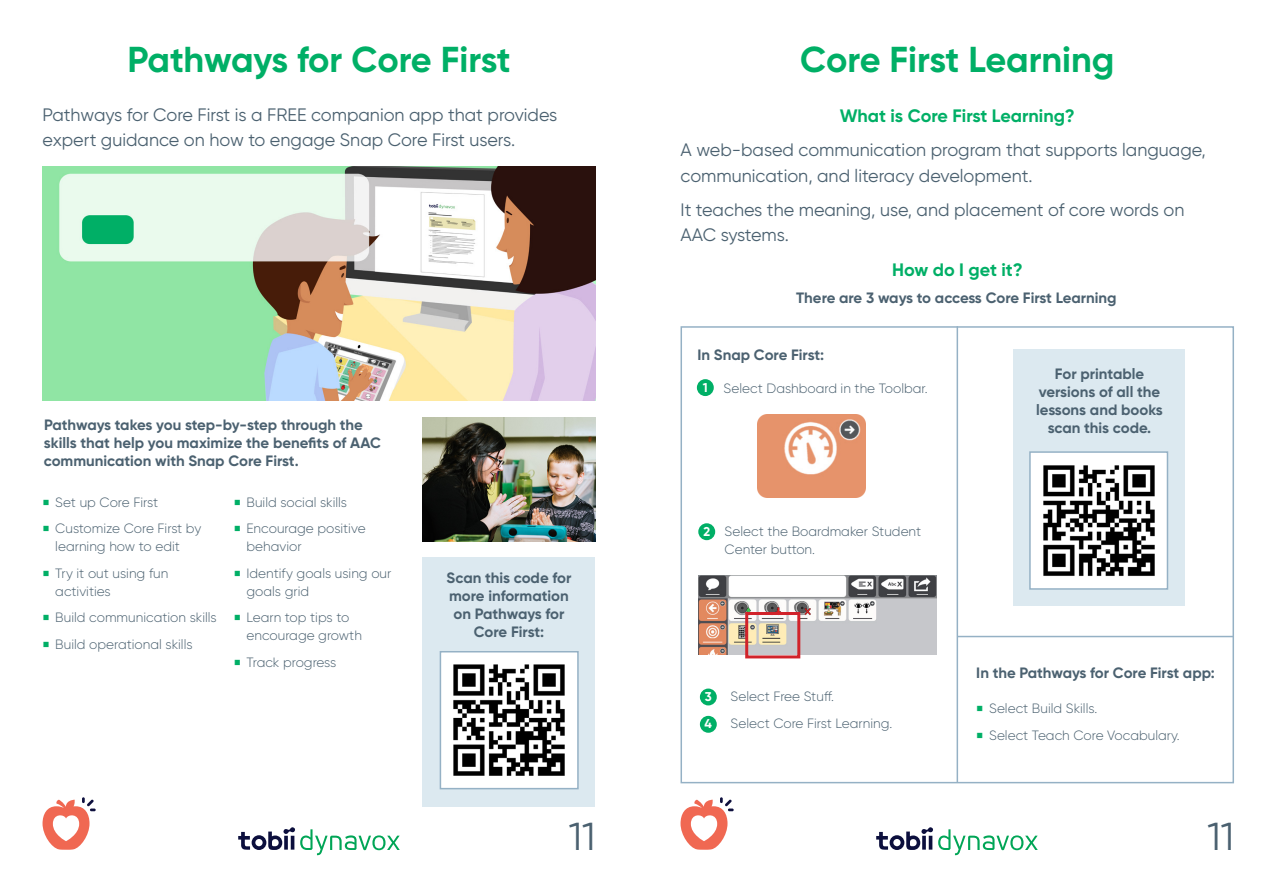
<style>
.page{position:relative;width:1276px;height:893px;background:#fff}
.page>*{position:absolute;margin:0;border:0;box-sizing:border-box;transform-origin:0 0}
.Page_Number{font:39px "Gilroy";color:#4b6170}
.Title_1{font:700 36px "Gilroy";letter-spacing:-.005em;color:#00af66}
.Callout_1{font:18px/25.5px "Gilroy";color:#4b6170}
.Subhead_1{font:700 18px "Gilroy";color:#00af66}
.Subhead_2{font:700 15px/18px "Gilroy";color:#4b6170;text-align:center}
.Paragraph_1{font:300 13.5px/18px "Gilroy";color:#4b6170}
.Paragraph_1-2{font:300 13.5px "Gilroy";letter-spacing:-.02em;color:#4b6170}
.t1{font:700 12.75px "Gilroy";color:#fff}
.s1{font-family:"Minion Pro";font-weight:700;font-size:18px;color:#00af66}
</style>
<div class="page">
<svg style="left:238px;top:827px;width:162px;height:28px"></svg>
<svg style="left:43px;top:797px;width:53px;height:53px"></svg>
<svg style="left:876px;top:827px;width:161px;height:28px"></svg>
<svg style="left:680px;top:797px;width:53px;height:53px"></svg>
<div style="left:422px;top:557px;width:173px;height:249px;background:#dce9f0"></div>
<div style="left:1013px;top:349px;width:172px;height:257px;background:#dce9f0"></div>
<div style="left:697px;top:379px;width:17px;height:17px;background:#00af66;border-radius:50%"></div>
<div style="left:698px;top:523px;width:17px;height:17px;background:#00af66;border-radius:50%"></div>
<div style="left:700px;top:688px;width:17px;height:17px;background:#00af66;border-radius:50%"></div>
<div style="left:700px;top:716px;width:17px;height:17px;background:#00af66;border-radius:50%"></div>
<hr style="left:956px;top:326px;width:2px;height:457px;background:#95b1c5">
<hr style="left:957px;top:636px;width:276px;height:1px;background:#95b1c5">
<div style="left:680px;top:326px;width:554px;height:457px;border:2px solid #95b1c5"></div>
<img style="left:443px;top:654px;width:133px;height:132px">
<div style="left:440px;top:651px;width:139px;height:138px;border:2px solid #95b1c5"></div>
<img style="left:1032px;top:454px;width:133px;height:133px">
<div style="left:1029px;top:451px;width:139px;height:139px;border:2px solid #95b1c5"></div>
<img style="left:422px;top:417px;width:173px;height:125px">
<img style="left:698px;top:576px;width:239px;height:78px">
<div style="left:745px;top:612px;width:55px;height:46px;border:3px solid #d1232a"></div>
<img style="left:757px;top:415px;width:108px;height:83px">
<img style="left:43px;top:166px;width:552px;height:234px">
<p class="Title_1" style="left:127px;top:37px;width:385px">Pathways for Core First</p>
<p class="Title_1" style="left:800px;top:37px;width:316px">Core First Learning</p>
<p class="Callout_1" style="left:43px;top:101px;width:516px">Pathways for Core First is a FREE companion app that provides expert guidance on how to engage Snap Core First users.</p>
<p class="Subhead_1" style="left:840px;top:105px;width:236px">What is Core First Learning?</p>
<p class="Callout_1" style="left:680px;top:137px;width:527px">A web-based communication program that supports language, communication, and literacy development.</p>
<p class="Callout_1" style="left:680px;top:196px;width:505px">It teaches the meaning, use, and placement of core words on<br>AAC systems.</p>
<p class="Subhead_1" style="left:892px;top:259px;width:132px">How do I get it?</p>
<p class="Subhead_2" style="left:796px;top:288px;width:322px">There are 3 ways to access Core First Learning</p>
<p class="Subhead_2" style="left:44px;top:416px;width:338px;text-align:left">Pathways takes you step-by-step through the skills that help you maximize the benefits of AAC communication with Snap Core First.</p>
<p class="Paragraph_1" style="left:43px;top:493px;width:117px"><span class="s1">■</span> Set up Core First</p>
<p class="Paragraph_1" style="left:55px;top:519px;width:147px;text-indent:-13px"><span class="s1">■</span> Customize Core First by learning how to edit</p>
<p class="Paragraph_1" style="left:55px;top:564px;width:115px;text-indent:-13px"><span class="s1">■</span> Try it out using fun activities</p>
<p class="Paragraph_1" style="left:43px;top:608px;width:176px"><span class="s1">■</span> Build communication skills</p>
<p class="Paragraph_1" style="left:43px;top:635px;width:152px"><span class="s1">■</span> Build operational skills</p>
<p class="Paragraph_1" style="left:234px;top:493px;width:115px"><span class="s1">■</span> Build social skills</p>
<p class="Paragraph_1" style="left:246px;top:519px;width:121px;text-indent:-13px"><span class="s1">■</span> Encourage positive behavior</p>
<p class="Paragraph_1" style="left:246px;top:564px;width:147px;text-indent:-13px"><span class="s1">■</span> Identify goals using our goals grid</p>
<p class="Paragraph_1" style="left:246px;top:608px;width:117px;text-indent:-13px"><span class="s1">■</span> Learn top tips to encourage growth</p>
<p class="Paragraph_1-2" style="left:234px;top:654px;width:104px"><span class="s1">■</span> Track progress</p>
<p class="Subhead_2" style="left:446px;top:569px;width:126px">Scan this code for more information on Pathways for<br>Core First:</p>
<p class="Subhead_2" style="left:697px;top:346px;width:128px">In Snap Core First:</p>
<p class="t1" style="left:703px;top:379px;width:6px">1</p>
<p class="Paragraph_1" style="left:723px;top:379px;width:206px">Select Dashboard in the Toolbar.</p>
<p class="t1" style="left:703px;top:523px;width:8px">2</p>
<p class="Paragraph_1" style="left:724px;top:522px;width:198px">Select the Boardmaker Student<br>Center button.</p>
<p class="t1" style="left:705px;top:689px;width:8px">3</p>
<p class="t1" style="left:704px;top:716px;width:9px">4</p>
<p class="Paragraph_1" style="left:730px;top:687px;width:105px">Select Free Stuff.</p>
<p class="Paragraph_1" style="left:730px;top:714px;width:163px">Select Core First Learning.</p>
<p class="Subhead_2" style="left:1036px;top:365px;width:128px">For printable versions of all the lessons and books scan this code.</p>
<p class="Subhead_2" style="left:976px;top:664px;width:240px">In the Pathways for Core First app:</p>
<p class="Paragraph_1" style="left:976px;top:699px;width:123px"><span class="s1">■</span> Select Build Skills.</p>
<p class="Paragraph_1" style="left:976px;top:726px;width:205px"><span class="s1">■</span> Select Teach Core Vocabulary.</p>
<p class="Page_Number" style="left:569px;top:813px;width:28px">11</p>
<p class="Page_Number" style="left:1207px;top:813px;width:28px">11</p>
</div>
